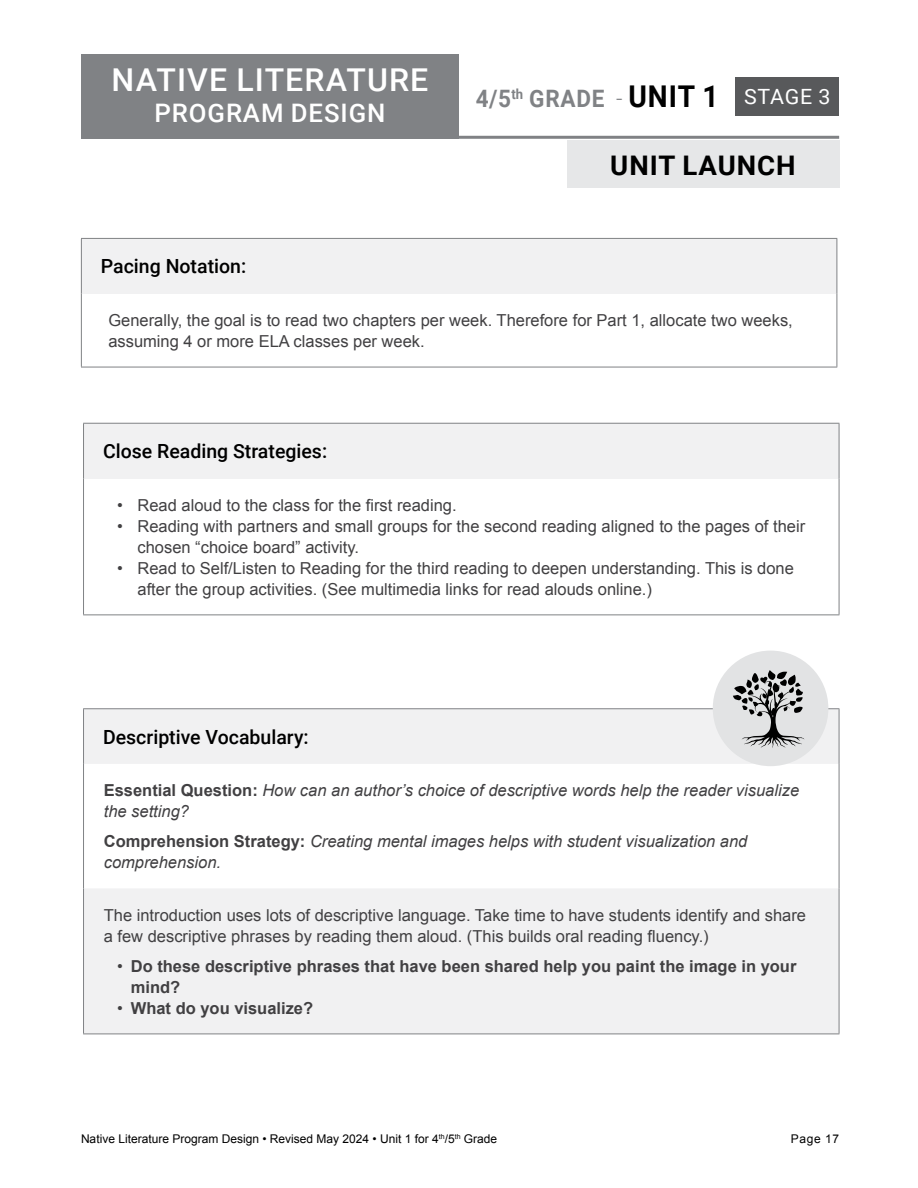
<style>
.page{position:relative;width:918px;height:1188px;background:#fff}
.page>*{position:absolute;margin:0;border:0;box-sizing:border-box;transform-origin:0 0}
.t1{font:500 31.5px "Roboto";letter-spacing:.035em;color:#fff}
.t2{font:700 27px "Roboto";letter-spacing:.035em;color:#000}
.t3{font:500 25.5px "Roboto";letter-spacing:.035em;color:#fff}
.t4{font:700 24px "Roboto";letter-spacing:.035em;color:#808285;scale:.94 1}
.t5{font:500 19.5px "Roboto";color:#000}
.t6{font:16.5px/21px "Arial";color:#414042}
.t7{font:italic 16.5px/21px "Arial";color:#414042}
.t8{font:700 16.5px/21px "Arial";color:#414042}
.t9{font:12px "Arial";color:#000}
.s1{font-weight:300}
.s2{font-size:30px;color:#000}
.s3{font-weight:400;font-size:21px;color:#fff}
.s4{font-weight:700;font-style:normal}
.s5{font-weight:400}
</style>
<div class="page">
<div style="left:81px;top:54px;width:378px;height:85px;background:#808285"></div>
<hr style="left:81px;top:136px;width:758px;height:3px;background:#808285">
<div style="left:735px;top:77px;width:104px;height:39px;background:#58595b"></div>
<div style="left:567px;top:140px;width:272px;height:47px;background:#e6e7e8"></div>
<div style="left:84px;top:423px;width:755px;height:55px;background:#f1f1f2"></div>
<hr style="left:83px;top:423px;width:756px;height:1px;background:#808285">
<hr style="left:83px;top:424px;width:1px;height:54px;background:#808285">
<hr style="left:839px;top:424px;width:1px;height:54px;background:#808285">
<hr style="left:83px;top:478px;width:1px;height:136px;background:#808285">
<hr style="left:839px;top:478px;width:1px;height:136px;background:#808285">
<hr style="left:83px;top:614px;width:756px;height:1px;background:#808285">
<svg style="left:84px;top:709px;width:755px;height:325px;fill:#f1f1f2"></svg>
<hr style="left:83px;top:888px;width:1px;height:146px;background:#808285">
<hr style="left:839px;top:888px;width:1px;height:146px;background:#808285">
<hr style="left:83px;top:1034px;width:756px;height:1px;background:#808285">
<hr style="left:83px;top:708px;width:756px;height:1px;background:#808285">
<hr style="left:83px;top:709px;width:1px;height:55px;background:#808285">
<hr style="left:839px;top:709px;width:1px;height:55px;background:#808285">
<hr style="left:83px;top:764px;width:1px;height:124px;background:#808285">
<hr style="left:839px;top:764px;width:1px;height:124px;background:#808285">
<div style="left:713px;top:651px;width:115px;height:115px;background:#e2e3e4;border-radius:50%"></div>
<svg style="left:723px;top:667px;width:97px;height:84px"></svg>
<div style="left:81px;top:238px;width:756px;height:56px;background:#f1f1f2"></div>
<hr style="left:81px;top:238px;width:756px;height:1px;background:#808285">
<hr style="left:81px;top:239px;width:1px;height:55px;background:#808285">
<hr style="left:837px;top:239px;width:1px;height:55px;background:#808285">
<hr style="left:81px;top:294px;width:1px;height:73px;background:#808285">
<hr style="left:837px;top:294px;width:1px;height:73px;background:#808285">
<hr style="left:81px;top:367px;width:756px;height:1px;background:#808285">
<h1 class="t1" style="left:112px;top:58px;width:318px">NATIVE LITERATURE</h1>
<h3 class="t3" style="left:155px;top:95px;width:232px">PROGRAM DESIGN</h3>
<h3 class="t4" style="left:476px;top:82px;width:379px">4/5<sup>th</sup> GRADE <span class="s1">-</span> <span class="s2">UNIT 1</span> <span class="s3">STAGE 3</span></h3>
<h2 class="t2" style="left:610px;top:147px;width:187px">UNIT LAUNCH</h2>
<p class="t5" style="left:101px;top:253px;width:147px">Pacing Notation:</p>
<p class="t6" style="left:108px;top:310px;width:686px">Generally, the goal is to read two chapters per week. Therefore for Part 1, allocate two weeks, assuming 4 or more ELA classes per week.</p>
<p class="t5" style="left:103px;top:438px;width:226px">Close Reading Strategies:</p>
<p class="t6" style="left:117px;top:495px;width:341px">• Read aloud to the class for the first reading.</p>
<p class="t6" style="left:138px;top:516px;width:669px;text-indent:-20px">• Reading with partners and small groups for the second reading aligned to the pages of their chosen “choice board” activity.</p>
<p class="t6" style="left:138px;top:558px;width:658px;text-indent:-20px">• Read to Self/Listen to Reading for the third reading to deepen understanding. This is done after the group activities. (See multimedia links for read alouds online.)</p>
<p class="t5" style="left:103px;top:723px;width:207px">Descriptive Vocabulary:</p>
<p class="t7" style="left:104px;top:780px;width:697px"><span class="s4">Essential Question:</span> How can an author’s choice of descriptive words help the reader visualize the setting?</p>
<p class="t7" style="left:104px;top:831px;width:645px"><span class="s4">Comprehension Strategy:</span> Creating mental images helps with student visualization and comprehension.</p>
<p class="t6" style="left:104px;top:905px;width:704px">The introduction uses lots of descriptive language. Take time to have students identify and share a few descriptive phrases by reading them aloud. (This builds oral reading fluency.)</p>
<p class="t8" style="left:131px;top:956px;width:667px;text-indent:-13px"><span class="s5">•</span> Do these descriptive phrases that have been shared help you paint the image in your mind?</p>
<p class="t8" style="left:117px;top:998px;width:197px"><span class="s5">•</span> What do you visualize?</p>
<p class="t9" style="left:81px;top:1131px;width:418px">Native Literature Program Design • Revised May 2024 • Unit 1 for 4<sup>th</sup>/5<sup>th</sup> Grade</p>
<p class="t9" style="left:791px;top:1131px;width:50px">Page 17</p>
</div>
